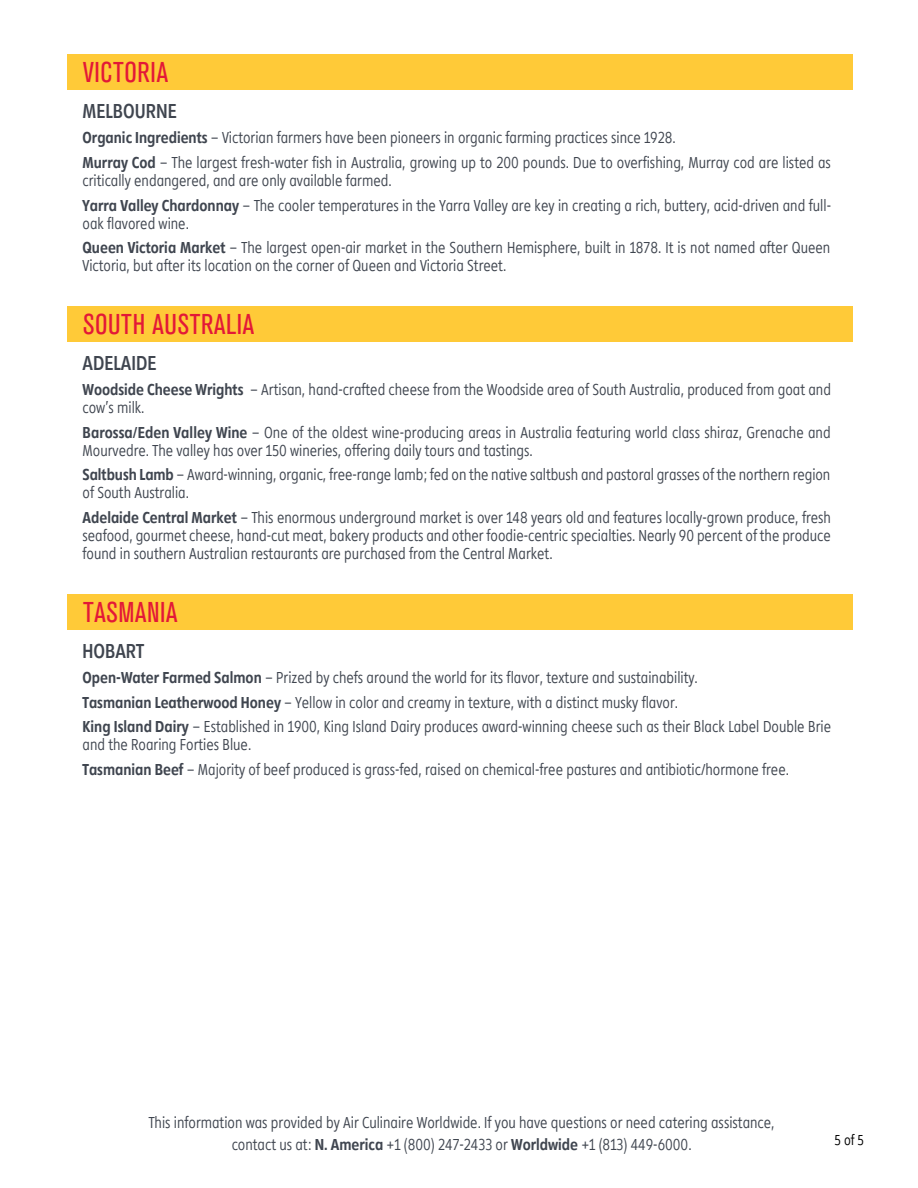
<style>
.page{position:relative;width:918px;height:1188px;background:#fff}
.page>*{position:absolute;margin:0;border:0;box-sizing:border-box;transform-origin:0 0}
.t1{font:condensed 28.5px "Akzidenz Grotesk BE";letter-spacing:.025em;color:#e31837}
.t2{font:21px "Diamanti Condensed EF";color:#3f454f}
.t3{font:100 16.5px/24.8px "Diamanti Condensed EF";color:#3f454f}
.t4{font:100 15px "Diamanti Condensed EF";color:#000}
.s1{font-weight:400}
</style>
<div class="page">
<div style="left:68px;top:54px;width:785px;height:36px;background:#ffca38"></div>
<div style="left:68px;top:306px;width:785px;height:36px;background:#ffca38"></div>
<div style="left:68px;top:594px;width:785px;height:36px;background:#ffca38"></div>
<h1 class="t1" style="left:83px;top:56px;width:86px">VICTORIA</h1>
<p class="t2" style="left:83px;top:100px;width:96px">MELBOURNE</p>
<p class="t3" style="left:83px;top:126px;width:750px"><span class="s1">Organic Ingredients</span> – Victorian farmers have been pioneers in organic farming practices since 1928.<br><span class="s1">Murray Cod</span> – The largest fresh-water fish in Australia, growing up to 200 pounds. Due to overfishing, Murray cod are listed as</p>
<p class="t3" style="left:83px;top:168px;width:750px">critically endangered, and are only available farmed.<br><span class="s1">Yarra Valley Chardonnay</span> – The cooler temperatures in the Yarra Valley are key in creating a rich, buttery, acid-driven and full-</p>
<p class="t3" style="left:83px;top:211px;width:749px">oak flavored wine.<br><span class="s1">Queen Victoria Market</span> – The largest open-air market in the Southern Hemisphere, built in 1878. It is not named after Queen</p>
<p class="t3" style="left:83px;top:254px;width:425px">Victoria, but after its location on the corner of Queen and Victoria Street.</p>
<h1 class="t1" style="left:83px;top:308px;width:173px">SOUTH AUSTRALIA</h1>
<p class="t2" style="left:83px;top:352px;width:75px">ADELAIDE</p>
<p class="t3" style="left:83px;top:381px;width:750px;line-height:18px"><span class="s1">Woodside Cheese Wrights</span> – Artisan, hand-crafted cheese from the Woodside area of South Australia, produced from goat and cow’s milk.</p>
<p class="t3" style="left:83px;top:424px;width:750px;line-height:18px"><span class="s1">Barossa/Eden Valley Wine</span> – One of the oldest wine-producing areas in Australia featuring world class shiraz, Grenache and<br>Mourvedre. The valley has over 150 wineries, offering daily tours and tastings.</p>
<p class="t3" style="left:83px;top:466px;width:749px;line-height:18px"><span class="s1">Saltbush Lamb</span> – Award-winning, organic, free-range lamb; fed on the native saltbush and pastoral grasses of the northern region of South Australia.</p>
<p class="t3" style="left:83px;top:509px;width:750px;line-height:18px;text-align:justify"><span class="s1">Adelaide Central Market</span> – This enormous underground market is over 148 years old and features locally-grown produce, fresh seafood, gourmet cheese, hand-cut meat, bakery products and other foodie-centric specialties. Nearly 90 percent of the produce found in southern Australian restaurants are purchased from the Central Market.</p>
<h1 class="t1" style="left:83px;top:596px;width:96px">TASMANIA</h1>
<p class="t2" style="left:83px;top:639px;width:63px">HOBART</p>
<p class="t3" style="left:83px;top:665px;width:750px"><span class="s1">Open-Water Farmed Salmon</span> – Prized by chefs around the world for its flavor, texture and sustainability.<br><span class="s1">Tasmanian Leatherwood Honey</span> – Yellow in color and creamy in texture, with a distinct musky flavor.<br><span class="s1">King Island Dairy</span> – Established in 1900, King Island Dairy produces award-winning cheese such as their Black Label Double Brie</p>
<p class="t3" style="left:83px;top:733px;width:708px">and the Roaring Forties Blue.<br><span class="s1">Tasmanian Beef</span> – Majority of beef produced is grass-fed, raised on chemical-free pastures and antibiotic/hormone free.</p>
<p class="t3" style="left:149px;top:1111px;width:627px;line-height:22.5px;text-align:center">This information was provided by Air Culinaire Worldwide. If you have questions or need catering assistance, contact us at: <span class="s1">N. America</span> +1 (800) 247-2433 or <span class="s1">Worldwide</span> +1 (813) 449-6000.</p>
<p class="t4" style="left:835px;top:1132px;width:31px">5 of 5</p>
</div>
